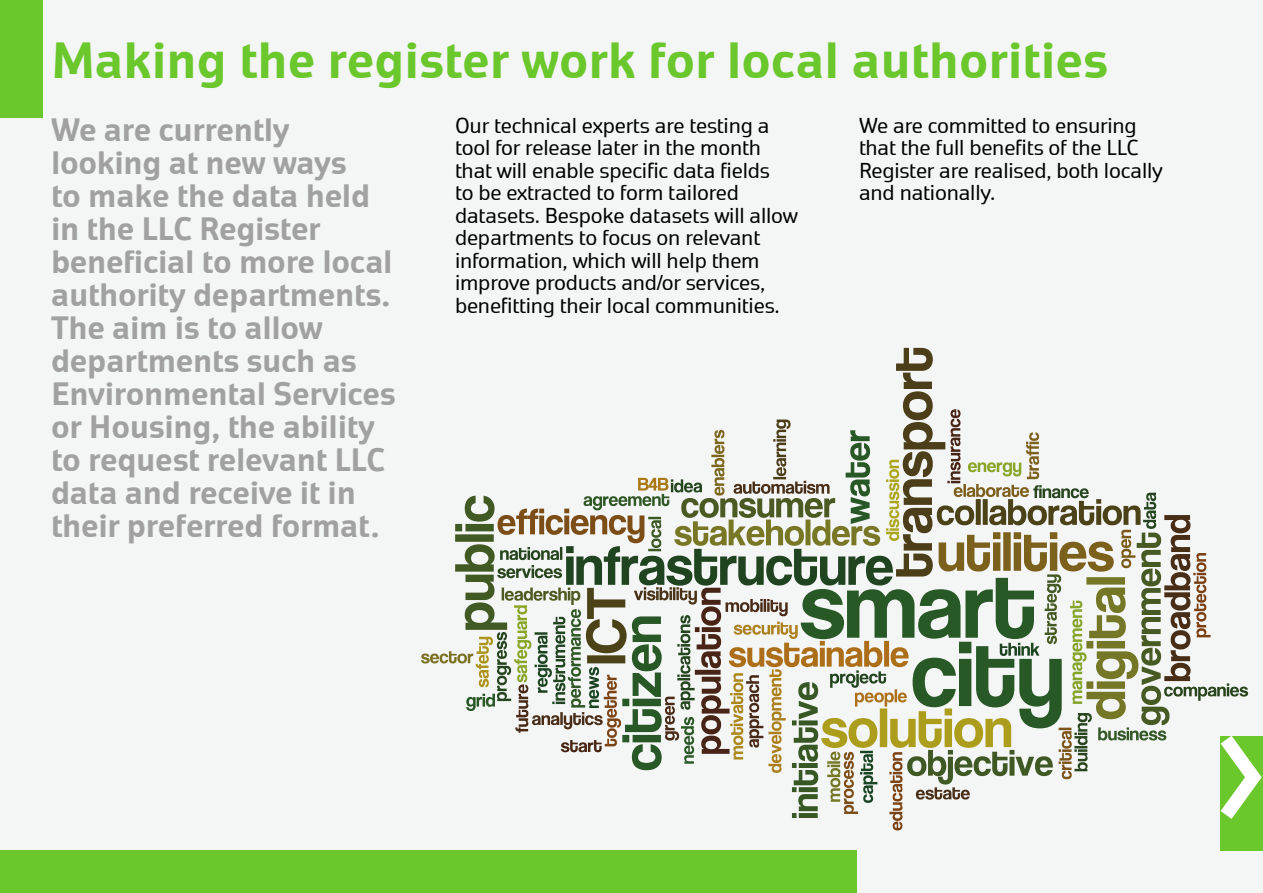
<style>
.page{position:relative;width:1263px;height:893px;background:#f4f5f5}
.page>*{position:absolute;margin:0;border:0;box-sizing:border-box;transform-origin:0 0}
.t1{font:700 49.5px "Geo";color:#6ac72c}
.t2{font:700 31.5px/33px "Geo";letter-spacing:-.01em;color:#a1a1a1}
.t3{font:21px/22.5px "Geo";letter-spacing:-.01em;color:#000}
</style>
<div class="page">
<div style="left:0;top:0;width:43px;height:117px;background:#6ac72c"></div>
<div style="left:0;top:850px;width:856px;height:43px;background:#6ac72c"></div>
<div style="left:1220px;top:736px;width:43px;height:114px;background:#6ac72c"></div>
<svg style="left:421px;top:348px;width:841px;height:483px"></svg>
<h1 class="t1" style="left:51px;top:33px;width:1059px">Making the register work for local authorities</h1>
<p class="t2" style="left:51px;top:113px;width:346px">We are currently looking at new ways<br>to make the data held in the LLC Register beneficial to more local authority departments.<br>The aim is to allow departments such as<br>Environmental Services or Housing, the ability to request relevant LLC data and receive it in their preferred format.</p>
<p class="t3" style="left:455px;top:114px;width:345px">Our technical experts are testing a tool for release later in the month that will enable specific data fields<br>to be extracted to form tailored datasets. Bespoke datasets will allow departments to focus on relevant information, which will help them improve products and/or services, benefitting their local communities.</p>
<p class="t3" style="left:859px;top:114px;width:305px">We are committed to ensuring that the full benefits of the LLC<br>Register are realised, both locally and nationally.</p>
</div>
